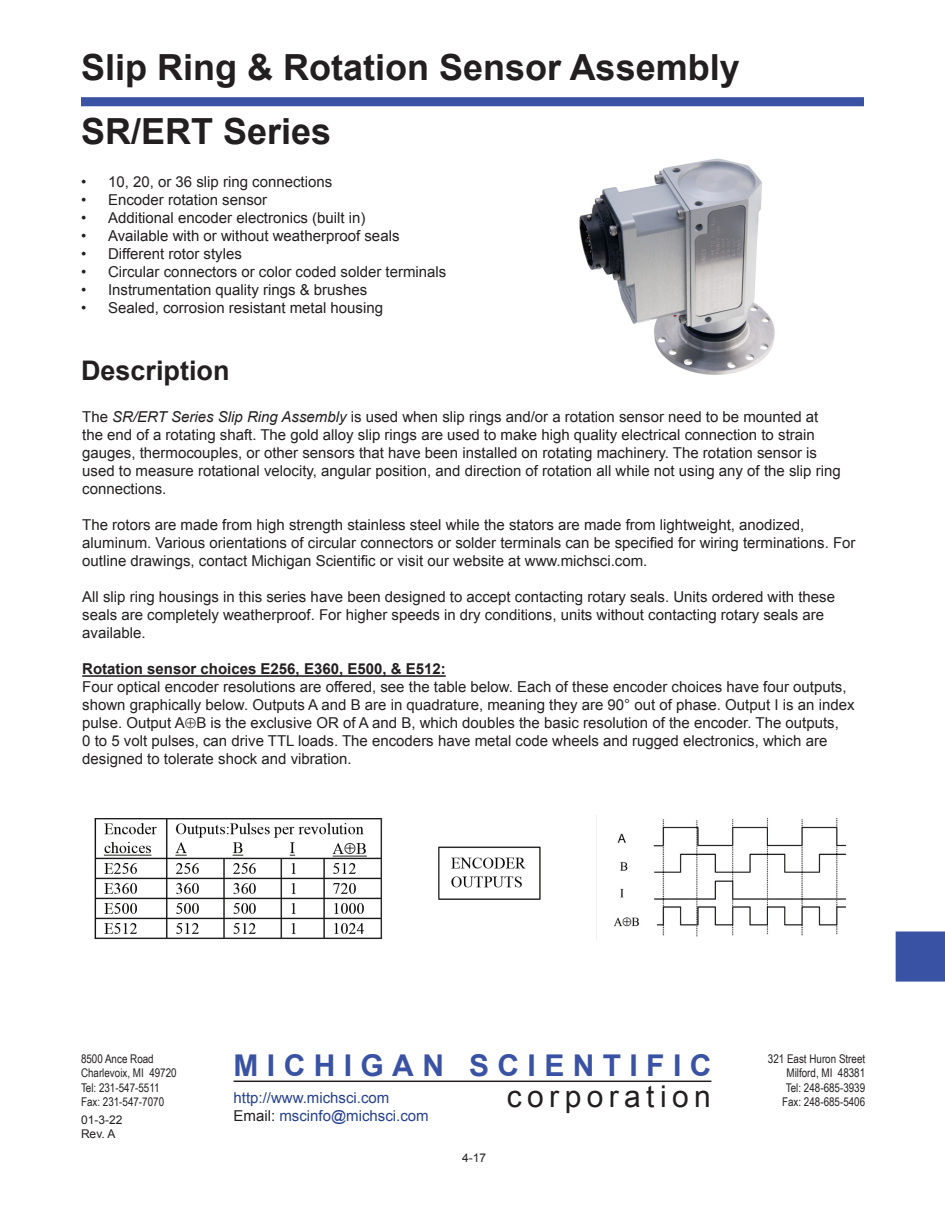
<style>
.page{position:relative;width:945px;height:1215px;background:#fff}
.page>*{position:absolute;margin:0;border:0;box-sizing:border-box;transform-origin:0 0}
.model{font:700 36px "Arial";color:#231f20}
.t1{font:700 30px "Arial";letter-spacing:.28em;color:#3952a3}
.t2{font:30px "Arial";letter-spacing:.18em;color:#231f20}
.description{font:700 27px "Arial";color:#231f20}
.body{font:15px/18px "Arial";color:#231f20}
.t3{font:15px/18px "Arial";color:#25418f}
.body-2{font:700 15px "Arial";color:#231f20}
.t4{font:12px/14.4px "Arial Narrow";color:#231f20}
.t5{font:12px/14.4px "Arial";color:#231f20}
.s1{font-style:italic}
.s2{color:#231f20}
</style>
<div class="page">
<div style="left:81px;top:97px;width:783px;height:9px;background:#3952a3;border:2px solid #3952a3"></div>
<hr style="left:234px;top:1081px;width:477px;height:1px;background:#231f20">
<div style="left:896px;top:932px;width:49px;height:50px;background:#3952a3"></div>
<img style="left:579px;top:158px;width:196px;height:217px">
<hr style="left:82px;top:675px;width:364px;height:2px;background:#231f20">
<img style="left:94px;top:815px;width:753px;height:124px">
<h1 class="model" style="left:81px;top:44px;width:660px">Slip Ring &amp; Rotation Sensor Assembly</h1>
<p class="model" style="left:81px;top:108px;width:252px">SR/ERT Series</p>
<p class="body" style="left:81px;top:173px;width:253px">• 10, 20, or 36 slip ring connections</p>
<p class="body" style="left:81px;top:191px;width:188px">• Encoder rotation sensor</p>
<p class="body" style="left:81px;top:209px;width:286px">• Additional encoder electronics (built in)</p>
<p class="body" style="left:81px;top:227px;width:320px">• Available with or without weatherproof seals</p>
<p class="body" style="left:81px;top:245px;width:162px">• Different rotor styles</p>
<p class="body" style="left:81px;top:263px;width:367px">• Circular connectors or color coded solder terminals</p>
<p class="body" style="left:81px;top:281px;width:288px">• Instrumentation quality rings &amp; brushes</p>
<p class="body" style="left:81px;top:299px;width:304px">• Sealed, corrosion resistant metal housing</p>
<p class="description" style="left:81px;top:352px;width:150px">Description</p>
<p class="body" style="left:82px;top:408px;width:760px">The <span class="s1">SR/ERT Series Slip Ring Assembly</span> is used when slip rings and/or a rotation sensor need to be mounted at the end of a rotating shaft. The gold alloy slip rings are used to make high quality electrical connection to strain gauges, thermocouples, or other sensors that have been installed on rotating machinery. The rotation sensor is used to measure rotational velocity, angular position, and direction of rotation all while not using any of the slip ring connections.</p>
<p class="body" style="left:82px;top:516px;width:775px">The rotors are made from high strength stainless steel while the stators are made from lightweight, anodized, aluminum. Various orientations of circular connectors or solder terminals can be specified for wiring terminations. For outline drawings, contact Michigan Scientific or visit our website at www.michsci.com.</p>
<p class="body" style="left:82px;top:588px;width:754px">All slip ring housings in this series have been designed to accept contacting rotary seals. Units ordered with these seals are completely weatherproof. For higher speeds in dry conditions, units without contacting rotary seals are available.</p>
<p class="body-2" style="left:82px;top:659px;width:365px">Rotation sensor choices E256, E360, E500, &amp; E512:</p>
<p class="body" style="left:82px;top:678px;width:774px">Four optical encoder resolutions are offered, see the table below. Each of these encoder choices have four outputs, shown graphically below. Outputs A and B are in quadrature, meaning they are 90° out of phase. Output I is an index pulse. Output A⊕B is the exclusive OR of A and B, which doubles the basic resolution of the encoder. The outputs,<br>0 to 5 volt pulses, can drive TTL loads. The encoders have metal code wheels and rugged electronics, which are designed to tolerate shock and vibration.</p>
<p class="t4" style="left:81px;top:1051px;width:97px">8500 Ance Road<br>Charlevoix, MI 49720<br>Tel: 231-547-5511<br>Fax: 231-547-7070</p>
<p class="t4" style="left:768px;top:1051px;width:99px;text-align:right">321 East Huron Street<br>Milford, MI 48381<br>Tel: 248-685-3939<br>Fax: 248-685-5406</p>
<p class="t5" style="left:81px;top:1113px;width:43px">01-3-22<br>Rev. A</p>
<p class="t5" style="left:462px;top:1151px;width:26px">4-17</p>
<h2 class="t1" style="left:234px;top:1046px;width:479px">MICHIGAN SCIENTIFIC</h2>
<h2 class="t2" style="left:507px;top:1076px;width:206px">corporation</h2>
<p class="t3" style="left:234px;top:1089px;width:197px">http://www.michsci.com<br><span class="s2">Email:</span> mscinfo@michsci.com</p>
</div>
